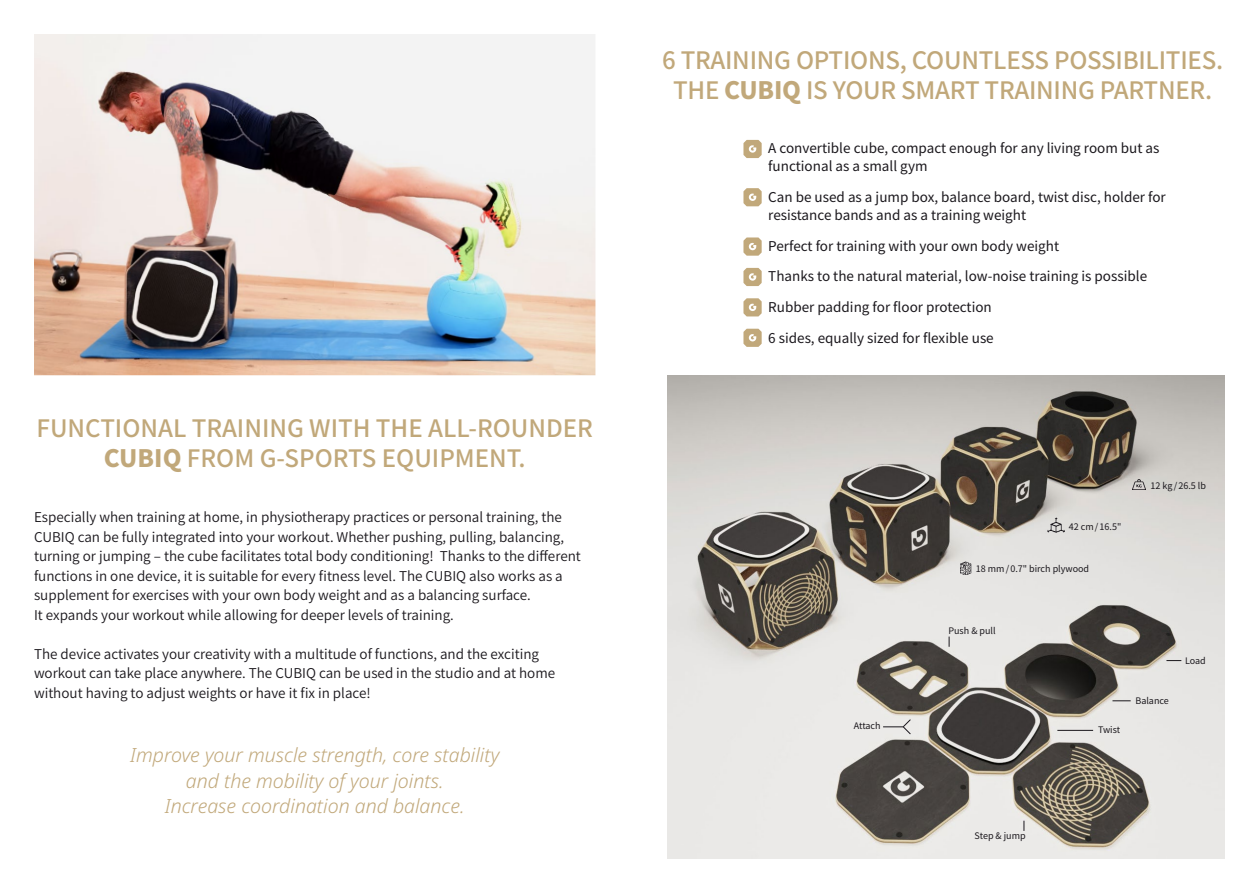
<style>
.page{position:relative;width:1259px;height:893px;background:#fff}
.page>*{position:absolute;margin:0;border:0;box-sizing:border-box;transform-origin:0 0}
.t1{font:500 24px/30px "Noto Sans CJ Kjp";letter-spacing:-.01em;color:#c1a87a;text-align:center}
.t2{font:italic 300 19.5px/25.5px "Noto Sans";color:#c1a87a;text-align:center}
.t3{font:600 13.5px/19.5px "Noto Sans CJ Kjp";color:#1a171c}
.t4{font:13.5px/18px "Noto Sans CJ Kjp";color:#1a171c}
.t5{font:9px "Noto Sans CJ Kjp";color:#1a171c}
.s1{font-weight:900}
</style>
<div class="page">
<img style="left:34px;top:34px;width:561px;height:341px">
<img style="left:668px;top:375px;width:557px;height:484px">
<svg style="left:743px;top:140px;width:18px;height:18px"></svg>
<svg style="left:743px;top:188px;width:18px;height:18px"></svg>
<svg style="left:743px;top:237px;width:18px;height:19px"></svg>
<svg style="left:743px;top:268px;width:18px;height:18px"></svg>
<svg style="left:743px;top:298px;width:18px;height:18px"></svg>
<svg style="left:743px;top:329px;width:18px;height:18px"></svg>
<hr style="left:1057px;top:730px;width:36px;height:1px;background:#1a171c">
<svg style="left:1112px;top:700px;width:18px;height:1px"></svg>
<svg style="left:1166px;top:660px;width:15px;height:1px"></svg>
<svg style="left:883px;top:719px;width:28px;height:15px"></svg>
<img style="left:1047px;top:516px;width:17px;height:17px">
<img style="left:958px;top:562px;width:15px;height:13px">
<svg style="left:1132px;top:479px;width:13px;height:11px"></svg>
<h1 class="t1" style="left:36px;top:414px;width:558px">FUNCTIONAL TRAINING WITH THE ALL-ROUNDER<br><span class="s1">CUBIQ</span> FROM G-SPORTS EQUIPMENT.</h1>
<p class="t3" style="left:34px;top:508px;width:548px">Especially when training at home, in physiotherapy practices or personal training, the CUBIQ can be fully integrated into your workout. Whether pushing, pulling, balancing, turning or jumping – the cube facilitates total body conditioning! Thanks to the different functions in one device, it is suitable for every fitness level. The CUBIQ also works as a supplement for exercises with your own body weight and as a balancing surface.<br>It expands your workout while allowing for deeper levels of training.</p>
<p class="t3" style="left:34px;top:644px;width:523px">The device activates your creativity with a multitude of functions, and the exciting workout can take place anywhere. The CUBIQ can be used in the studio and at home without having to adjust weights or have it fix in place!</p>
<h2 class="t2" style="left:130px;top:743px;width:370px">Improve your muscle strength, core stability and the mobility of your joints.<br>Increase coordination and balance.</h2>
<h1 class="t1" style="left:662px;top:46px;width:562px">6 TRAINING OPTIONS, COUNTLESS POSSIBILITIES.<br>THE <span class="s1">CUBIQ</span> IS YOUR SMART TRAINING PARTNER.</h1>
<p class="t4" style="left:768px;top:139px;width:393px">A convertible cube, compact enough for any living room but as functional as a small gym</p>
<p class="t4" style="left:768px;top:188px;width:399px">Can be used as a jump box, balance board, twist disc, holder for resistance bands and as a training weight</p>
<p class="t4" style="left:768px;top:237px;width:292px">Perfect for training with your own body weight</p>
<p class="t4" style="left:768px;top:268px;width:380px">Thanks to the natural material, low-noise training is possible</p>
<p class="t4" style="left:768px;top:298px;width:225px">Rubber padding for floor protection</p>
<p class="t4" style="left:768px;top:329px;width:227px">6 sides, equally sized for flexible use</p>
<p class="t5" style="left:854px;top:721px;width:28px">Attach</p>
<p class="t5" style="left:1069px;top:522px;width:54px">42 cm / 16.5"</p>
<p class="t5" style="left:976px;top:563px;width:115px">18 mm / 0.7" birch plywood</p>
<p class="t5" style="left:1150px;top:481px;width:57px">12 kg / 26.5 lb</p>
<p class="t5" style="left:948px;top:625px;width:49px">Push &amp; pull</p>
<p class="t5" style="left:1098px;top:724px;width:24px">Twist</p>
<p class="t5" style="left:1135px;top:696px;width:35px">Balance</p>
<p class="t5" style="left:1185px;top:655px;width:22px">Load</p>
<p class="t5" style="left:974px;top:830px;width:52px">Step &amp; jump</p>
</div>
